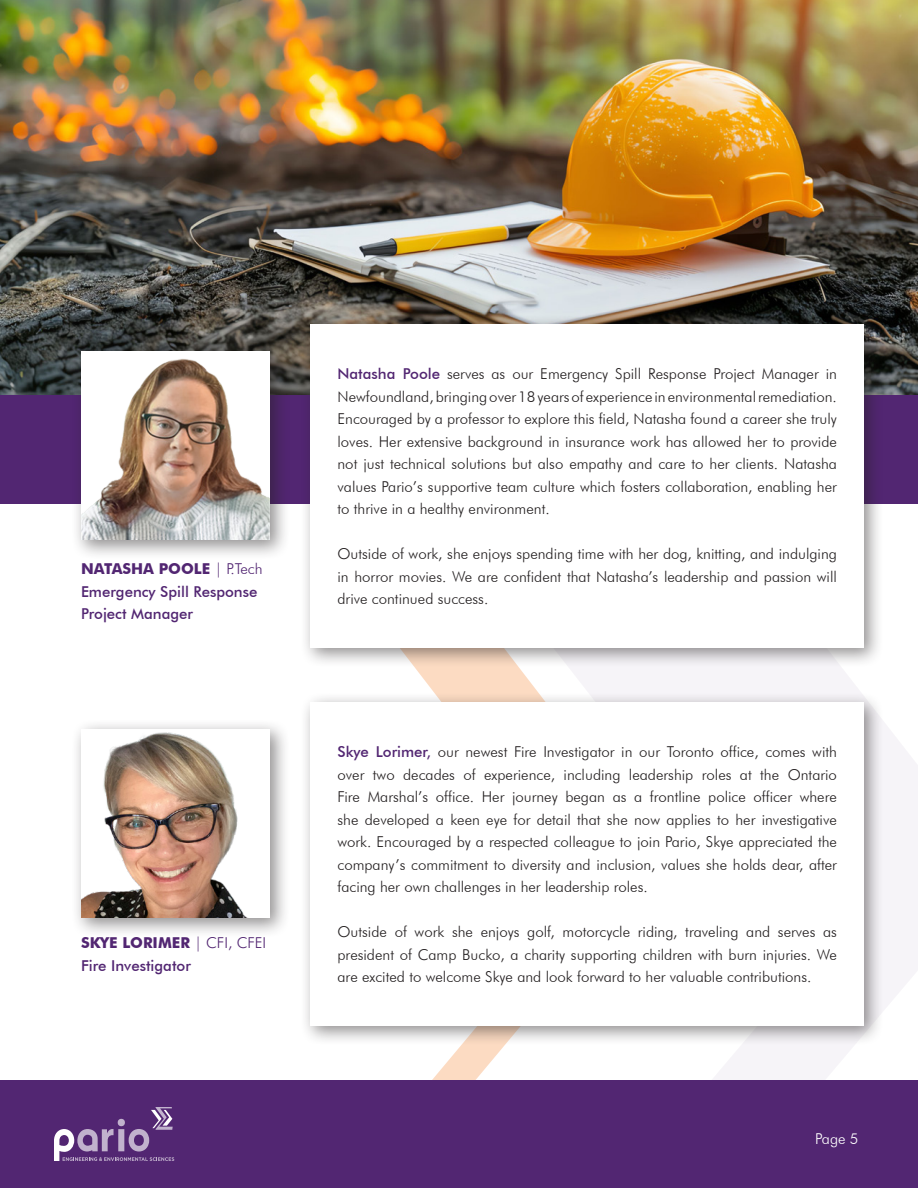
<style>
.page{position:relative;width:918px;height:1188px;background:#fff}
.page>*{position:absolute;margin:0;border:0;box-sizing:border-box;transform-origin:0 0}
.Body{font:300 15px/22.5px "Futura BT";color:#231f20;text-align:justify}
.Body-2{font:500 15px/22.5px "Futura BT";color:#522672}
.Body_Purple{font:700 15px "Futura BT";color:#522672}
.t1{font:300 15px "Futura BT";color:#fff}
.s1{font-weight:300}
.s2{font-weight:500;color:#522672}
</style>
<div class="page">
<svg style="left:415px;top:668px;width:503px;height:412px;fill:#fcf4f8"></svg>
<img style="left:0;top:0;width:918px;height:396px">
<div style="left:0;top:396px;width:918px;height:108px;background:#522672"></div>
<div style="left:0;top:1080px;width:918px;height:108px;background:#522672"></div>
<svg style="left:54px;top:1107px;width:120px;height:54px"></svg>
<div style="left:300px;top:692px;width:584px;height:354px;background:#231f20;opacity:.5"></div>
<div style="left:310px;top:702px;width:554px;height:324px;background:#fff"></div>
<div style="left:300px;top:314px;width:584px;height:354px;background:#231f20;opacity:.5"></div>
<div style="left:310px;top:324px;width:554px;height:324px;background:#fff"></div>
<div style="left:71px;top:719px;width:219px;height:219px;background:#231f20;opacity:.5"></div>
<img style="left:81px;top:729px;width:189px;height:189px">
<div style="left:71px;top:341px;width:219px;height:219px;background:#231f20;opacity:.5"></div>
<img style="left:81px;top:351px;width:189px;height:189px">
<p class="Body_Purple" style="left:81px;top:560px;width:183px">NATASHA POOLE <span class="s1">| P.Tech</span></p>
<p class="Body-2" style="left:81px;top:580px;width:178px">Emergency Spill Response<br>Project Manager</p>
<p class="Body_Purple" style="left:81px;top:934px;width:187px">SKYE LORIMER <span class="s1">| CFI, CFEI</span></p>
<p class="Body-2" style="left:81px;top:954px;width:111px">Fire Investigator</p>
<p class="Body" style="left:338px;top:362px;width:501px"><span class="s2">Natasha Poole</span> serves as our Emergency Spill Response Project Manager in Newfoundland, bringing over 18 years of experience in environmental remediation.<br>Encouraged by a professor to explore this field, Natasha found a career she truly loves. Her extensive background in insurance work has allowed her to provide not just technical solutions but also empathy and care to her clients. Natasha values Pario’s supportive team culture which fosters collaboration, enabling her to thrive in a healthy environment.</p>
<p class="Body" style="left:338px;top:542px;width:501px">Outside of work, she enjoys spending time with her dog, knitting, and indulging in horror movies. We are confident that Natasha’s leadership and passion will drive continued success.</p>
<p class="Body" style="left:338px;top:740px;width:501px"><span class="s2">Skye Lorimer,</span> our newest Fire Investigator in our Toronto office, comes with over two decades of experience, including leadership roles at the Ontario Fire Marshal’s office. Her journey began as a frontline police officer where she developed a keen eye for detail that she now applies to her investigative work. Encouraged by a respected colleague to join Pario, Skye appreciated the company’s commitment to diversity and inclusion, values she holds dear, after facing her own challenges in her leadership roles.</p>
<p class="Body" style="left:338px;top:920px;width:501px">Outside of work she enjoys golf, motorcycle riding, traveling and serves as president of Camp Bucko, a charity supporting children with burn injuries. We are excited to welcome Skye and look forward to her valuable contributions.</p>
<p class="t1" style="left:815px;top:1129px;width:45px">Page 5</p>
</div>
